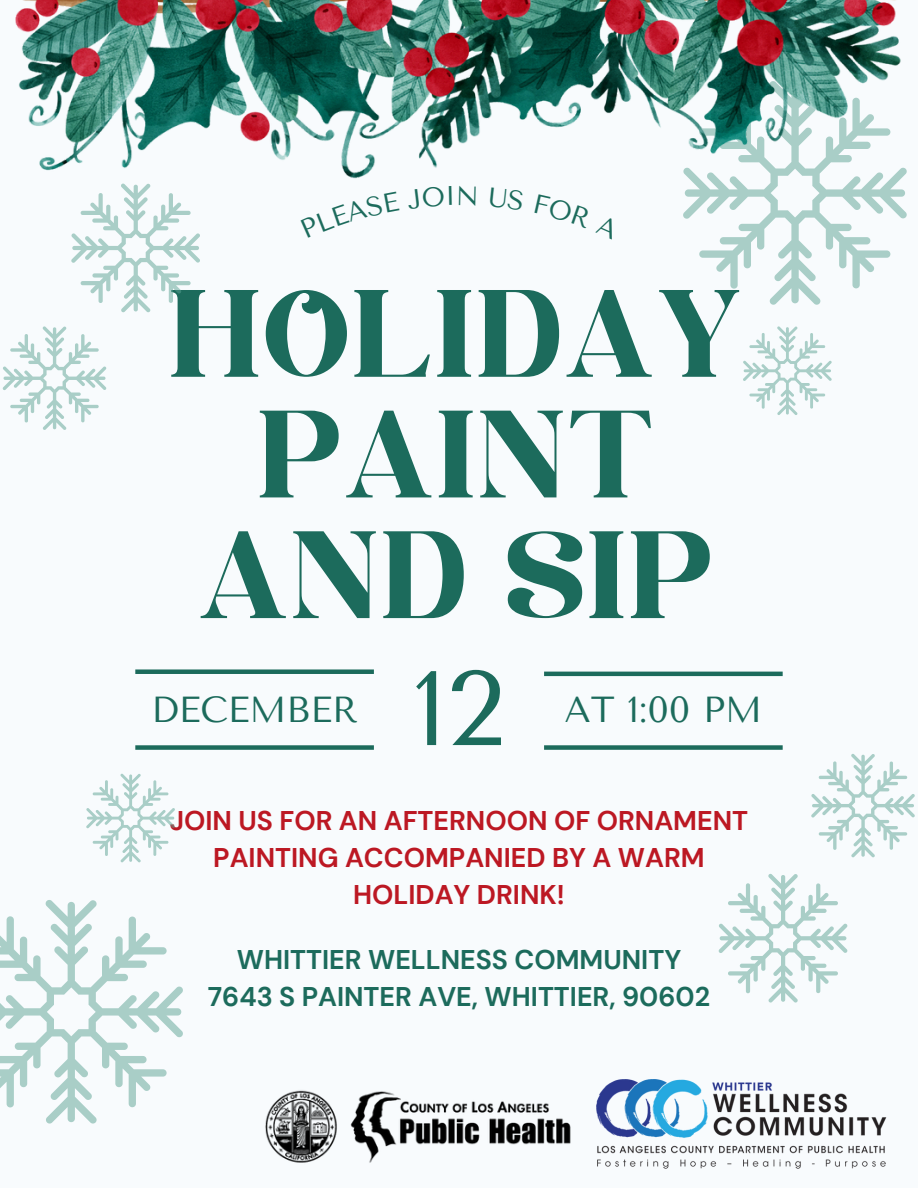
<style>
.page{position:relative;width:918px;height:1188px;background:#f8fbfd}
.page>*{position:absolute;margin:0;border:0;box-sizing:border-box;transform-origin:0 0}
.t1{font:124.05px/120.6px "Kelin Eator";color:#1c6b5c;text-align:center}
.t2{font:105.6px "Tenor Sans";color:#1c6b5c}
.t3{font:36.15px "Tenor Sans";color:#1c6b5c}
.t4{font:700 27px/37.2px "DM Sans";color:#bc1823;text-align:center}
.t5{font:700 27px/37.2px "DM Sans";color:#1c6b5c;text-align:center}
</style>
<div class="page">
<svg style="left:683px;top:167px;width:224px;height:138px"></svg>
<img style="left:15px;top:0;width:888px;height:196px">
<svg style="left:0;top:900px;width:183px;height:224px"></svg>
<div style="left:135px;top:745px;width:239px;height:5px;background:#1c6b5c"></div>
<div style="left:135px;top:669px;width:239px;height:5px;background:#1c6b5c"></div>
<hr style="left:544px;top:672px;width:239px;height:4px;background:#1c6b5c">
<div style="left:544px;top:745px;width:239px;height:5px;background:#1c6b5c"></div>
<svg style="left:719px;top:874px;width:128px;height:129px"></svg>
<svg style="left:71px;top:184px;width:129px;height:128px"></svg>
<svg style="left:86px;top:774px;width:89px;height:88px"></svg>
<svg style="left:743px;top:326px;width:89px;height:89px"></svg>
<svg style="left:3px;top:326px;width:103px;height:104px"></svg>
<svg style="left:811px;top:754px;width:104px;height:103px"></svg>
<img style="left:597px;top:1079px;width:290px;height:89px">
<img style="left:265px;top:1090px;width:306px;height:73px">
<svg style="left:301px;top:191px;width:98px;height:5px"></svg>
<svg style="left:407px;top:186px;width:45px;height:10px"></svg>
<svg style="left:459px;top:186px;width:17px;height:10px"></svg>
<svg style="left:489px;top:187px;width:35px;height:9px"></svg>
<svg style="left:534px;top:195px;width:86px;height:1px"></svg>
<p class="t1" style="left:171px;top:285px;width:577px">HOLIDAY<br>PAINT<br>AND SIP</p>
<p class="t3" style="left:151px;top:688px;width:208px">DECEMBER</p>
<p class="t2" style="left:413px;top:648px;width:93px">12</p>
<h1 class="t3" style="left:565px;top:688px;width:199px">AT 1:00 PM</h1>
<p class="t4" style="left:170px;top:802px;width:580px">JOIN US FOR AN AFTERNOON OF ORNAMENT<br>PAINTING ACCOMPANIED BY A WARM<br>HOLIDAY DRINK!</p>
<p class="t5" style="left:208px;top:941px;width:504px">WHITTIER WELLNESS COMMUNITY<br>7643 S PAINTER AVE, WHITTIER, 90602</p>
</div>
